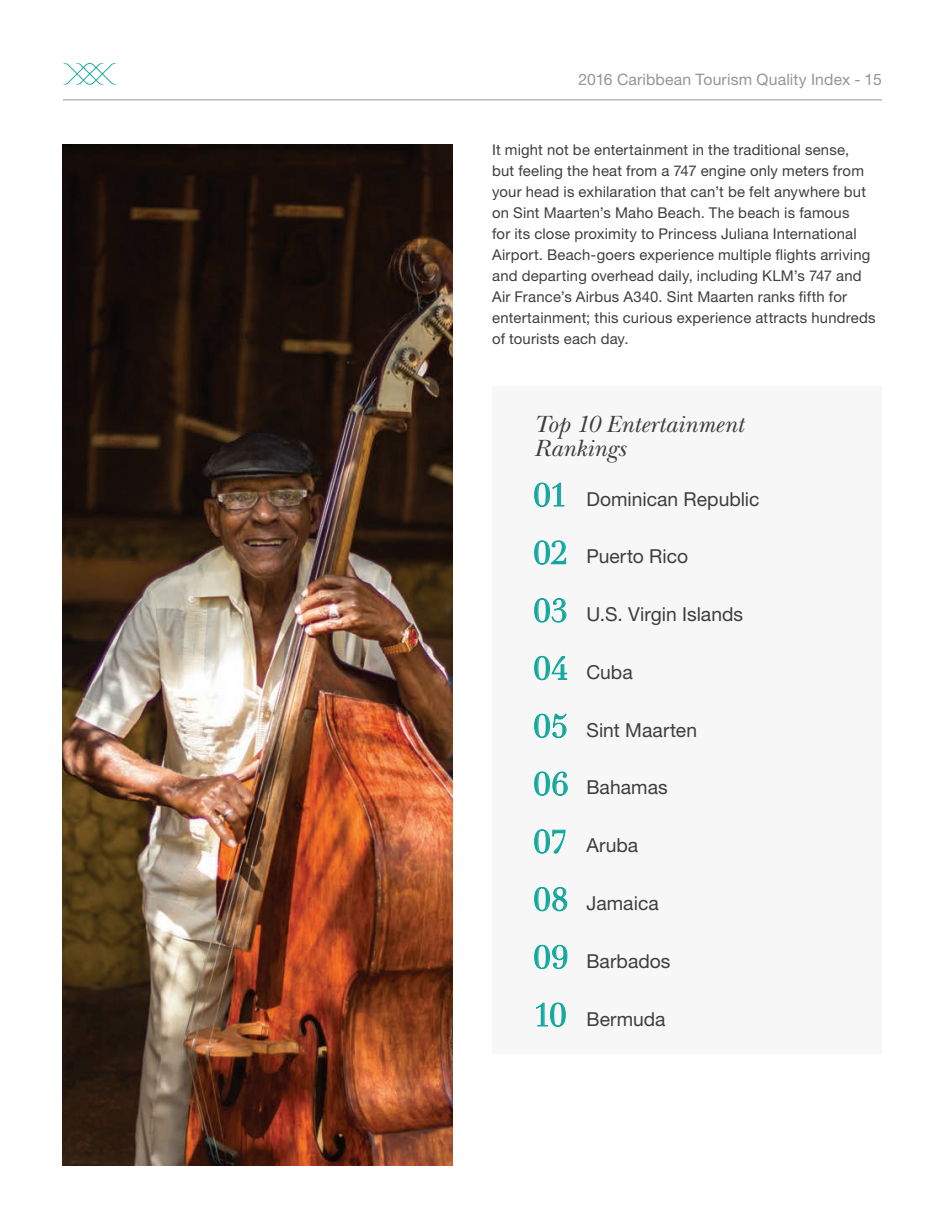
<style>
.page{position:relative;width:945px;height:1229px;background:#fff}
.page>*{position:absolute;margin:0;border:0;box-sizing:border-box;transform-origin:0 0}
.t1{font:31.5px "Didot LT Pro";letter-spacing:.03em;color:#12a79d}
.body_copy{font:italic 24.5px/24.5px "New Baskerville Std";letter-spacing:-.005em;color:#3e3e3f}
.t2{font:19.25px "Helvetica Neue LT Std";color:#3e3e3f}
.t3{font:15.75px "Helvetica Neue LT Std";letter-spacing:.01em;color:#939598}
.t4{font:14.88px/21px "Helvetica Neue LT Std";letter-spacing:.01em;color:#3e3e3f}
</style>
<div class="page">
<svg style="left:63px;top:63px;width:54px;height:22px"></svg>
<hr style="left:63px;top:99px;width:819px;height:1px;background:#939598">
<div style="left:492px;top:387px;width:390px;height:667px;background:#f7f7f8"></div>
<svg style="left:535px;top:483px;width:29px;height:24px"></svg>
<svg style="left:535px;top:540px;width:31px;height:24px"></svg>
<svg style="left:535px;top:598px;width:31px;height:24px"></svg>
<svg style="left:535px;top:656px;width:32px;height:24px"></svg>
<svg style="left:535px;top:714px;width:32px;height:24px"></svg>
<svg style="left:535px;top:771px;width:33px;height:24px"></svg>
<svg style="left:535px;top:829px;width:30px;height:24px"></svg>
<svg style="left:535px;top:887px;width:32px;height:24px"></svg>
<svg style="left:535px;top:945px;width:32px;height:24px"></svg>
<svg style="left:536px;top:1002px;width:30px;height:24px"></svg>
<img style="left:63px;top:144px;width:390px;height:1021px">
<p class="t3" style="left:579px;top:70px;width:305px">2016 Caribbean Tourism Quality Index - 15</p>
<p class="t4" style="left:492px;top:139px;width:385px">It might not be entertainment in the traditional sense,<br>but feeling the heat from a 747 engine only meters from your head is exhilaration that can’t be felt anywhere but on Sint Maarten’s Maho Beach. The beach is famous<br>for its close proximity to Princess Juliana International Airport. Beach-goers experience multiple flights arriving and departing overhead daily, including KLM’s 747 and Air France’s Airbus A340. Sint Maarten ranks fifth for entertainment; this curious experience attracts hundreds of tourists each day.</p>
<p class="body_copy" style="left:534px;top:411px;width:211px">Top 10 Entertainment<br>Rankings</p>
<p class="t1" style="left:534px;top:476px;width:34px">01</p>
<p class="t1" style="left:534px;top:534px;width:35px">02</p>
<p class="t1" style="left:534px;top:592px;width:35px">03</p>
<p class="t1" style="left:534px;top:649px;width:35px">04</p>
<p class="t1" style="left:534px;top:707px;width:35px">05</p>
<p class="t1" style="left:534px;top:765px;width:36px">06</p>
<p class="t1" style="left:534px;top:823px;width:35px">07</p>
<p class="t1" style="left:534px;top:880px;width:36px">08</p>
<p class="t1" style="left:534px;top:938px;width:36px">09</p>
<p class="t1" style="left:534px;top:996px;width:34px">10</p>
<p class="t2" style="left:586px;top:487px;width:175px">Dominican Republic</p>
<p class="t2" style="left:586px;top:545px;width:103px">Puerto Rico</p>
<p class="t2" style="left:586px;top:603px;width:158px">U.S. Virgin Islands</p>
<p class="t2" style="left:586px;top:660px;width:48px">Cuba</p>
<p class="t2" style="left:586px;top:718px;width:112px">Sint Maarten</p>
<p class="t2" style="left:586px;top:776px;width:83px">Bahamas</p>
<p class="t2" style="left:586px;top:834px;width:53px">Aruba</p>
<p class="t2" style="left:586px;top:891px;width:74px">Jamaica</p>
<p class="t2" style="left:586px;top:949px;width:86px">Barbados</p>
<p class="t2" style="left:586px;top:1007px;width:81px">Bermuda</p>
</div>
